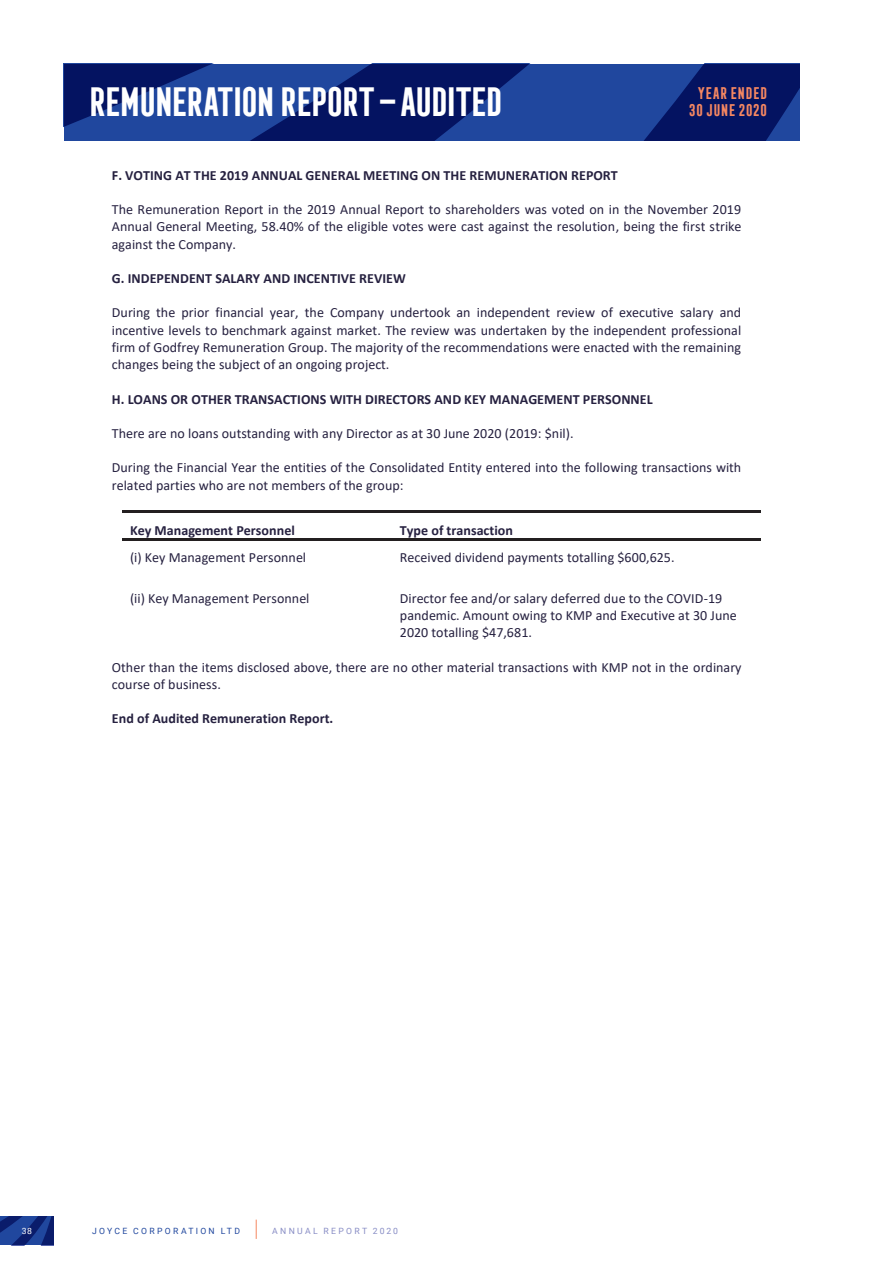
<style>
.page{position:relative;width:893px;height:1263px;background:#fff}
.page>*{position:absolute;margin:0;border:0;box-sizing:border-box;transform-origin:0 0}
.t1{font:700 37.5px "Frontage Condensed";letter-spacing:-.15em;color:#fff}
.t2{font:700 15.45px/16.5px "Frontage Condensed";letter-spacing:-.08em;color:#f58761;text-align:right}
.t3{font:14.1px/17.2px "Calibri";color:#262140}
.t4{font:700 14.1px "Calibri";color:#262140}
.t5{font:8.7px "Roboto";letter-spacing:.265em;color:#20479e}
.t6{font:8.7px "Roboto";letter-spacing:.265em;color:#888dc5}
.t7{font:8.7px "Roboto";color:#fff}
</style>
<div class="page">
<svg style="left:256px;top:1219px;width:1px;height:20px"></svg>
<svg style="left:0;top:1216px;width:54px;height:29px;background:#153386"></svg>
<svg style="left:64px;top:64px;width:162px;height:76px;background:#153286"></svg>
<svg style="left:226px;top:64px;width:573px;height:76px;background:#122d7f"></svg>
<hr style="left:122px;top:510px;width:270px;height:3px;background:#231f20">
<hr style="left:394px;top:510px;width:367px;height:3px;background:#231f20">
<hr style="left:122px;top:538px;width:270px;height:2px;background:#231f20">
<hr style="left:394px;top:538px;width:367px;height:2px;background:#231f20">
<h1 class="t1" style="left:85px;top:81px;width:420px">REMUNERATION REPORT – AUDITED</h1>
<p class="t2" style="left:687px;top:85px;width:82px">YEAR ENDED<br>30 JUNE 2020</p>
<p class="t4" style="left:112px;top:165px;width:507px">F. VOTING AT THE 2019 ANNUAL GENERAL MEETING ON THE REMUNERATION REPORT</p>
<p class="t3" style="left:112px;top:201px;width:631px;text-align:justify">The Remuneration Report in the 2019 Annual Report to shareholders was voted on in the November 2019<br>Annual General Meeting, 58.40% of the eligible votes were cast against the resolution, being the first strike against the Company.</p>
<p class="t4" style="left:112px;top:268px;width:295px">G. INDEPENDENT SALARY AND INCENTIVE REVIEW</p>
<p class="t3" style="left:112px;top:304px;width:631px;text-align:justify">During the prior financial year, the Company undertook an independent review of executive salary and incentive levels to benchmark against market. The review was undertaken by the independent professional firm of Godfrey Remuneration Group. The majority of the recommendations were enacted with the remaining changes being the subject of an ongoing project.</p>
<p class="t4" style="left:112px;top:389px;width:542px">H. LOANS OR OTHER TRANSACTIONS WITH DIRECTORS AND KEY MANAGEMENT PERSONNEL</p>
<p class="t3" style="left:112px;top:424px;width:463px">There are no loans outstanding with any Director as at 30 June 2020 (2019: $nil).</p>
<p class="t3" style="left:112px;top:459px;width:631px">During the Financial Year the entities of the Consolidated Entity entered into the following transactions with related parties who are not members of the group:</p>
<p class="t4" style="left:130px;top:520px;width:166px">Key Management Personnel</p>
<p class="t4" style="left:400px;top:520px;width:115px">Type of transaction</p>
<p class="t3" style="left:130px;top:549px;width:178px">(i) Key Management Personnel</p>
<p class="t3" style="left:400px;top:549px;width:276px">Received dividend payments totalling $600,625.</p>
<p class="t3" style="left:130px;top:589px;width:181px">(ii) Key Management Personnel</p>
<p class="t3" style="left:400px;top:589px;width:338px">Director fee and/or salary deferred due to the COVID-19 pandemic. Amount owing to KMP and Executive at 30 June<br>2020 totalling $47,681.</p>
<p class="t3" style="left:112px;top:658px;width:631px">Other than the items disclosed above, there are no other material transactions with KMP not in the ordinary course of business.</p>
<p class="t4" style="left:112px;top:709px;width:223px">End of Audited Remuneration Report.</p>
<p class="t7" style="left:22px;top:1225px;width:12px">38</p>
<p class="t5" style="left:92px;top:1224px;width:149px">JOYCE CORPORATION LTD</p>
<p class="t6" style="left:272px;top:1224px;width:127px">ANNUAL REPORT 2020</p>
</div>
